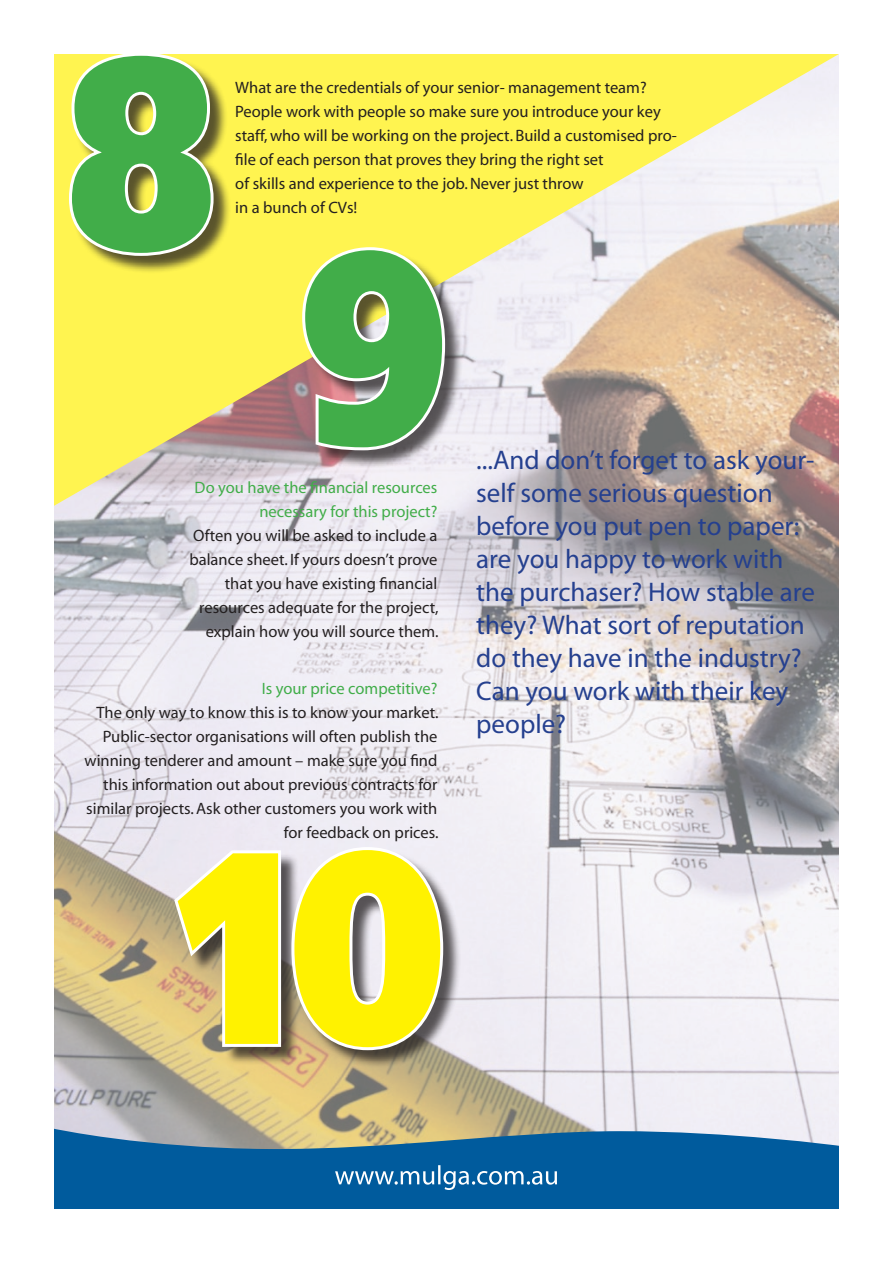
<style>
.page{position:relative;width:893px;height:1263px;background:#fff}
.page>*{position:absolute;margin:0;border:0;box-sizing:border-box;transform-origin:0 0}
.t1{font:900 273px "Frutiger";color:#41ad49;scale:.77 1}
.t2{font:900 273px "Frutiger";color:#fff200;scale:.77 1}
.t3{font:27px/33px "Myriad MM 400 600";color:#25408f}
.t4{font:16.5px/24px "Myriad MM 400 600";color:#231f20;text-align:right}
.t5{font:16.5px/24px "Myriad MM 400 600";color:#41ad49;text-align:right}
</style>
<div class="page">
<img style="left:54px;top:506px;width:785px;height:623px">
<svg style="left:54px;top:54px;width:785px;height:452px;background:#e8db8d"></svg>
<svg style="left:54px;top:1129px;width:785px;height:80px;background:#1e6a9e"></svg>
<div style="left:71px;top:55px;width:160px;height:218px;background:#231f20;opacity:.75"></div>
<svg style="left:66px;top:54px;width:151px;height:205px;background:#999357"></svg>
<div style="left:304px;top:249px;width:159px;height:219px;background:#231f20;opacity:.75"></div>
<svg style="left:299px;top:244px;width:149px;height:209px;background:#9a8f74"></svg>
<div style="left:176px;top:849px;width:284px;height:219px;background:#231f20;opacity:.75"></div>
<svg style="left:171px;top:844px;width:275px;height:209px;background:#97908a"></svg>
<svg style="left:335px;top:1165px;width:222px;height:25px;background:#327bb0"></svg>
<h1 class="t1" style="left:69px;top:-13px;width:188px">8</h1>
<p class="t4" style="left:235px;top:76px;width:443px;text-align:left">What are the credentials of your senior- management team?<br>People work with people so make sure you introduce your key staff, who will be working on the project. Build a customised pro&shy;file of each person that proves they bring the right set<br>of skills and experience to the job. Never just throw<br>in a bunch of CVs!</p>
<h1 class="t1" style="left:302px;top:182px;width:188px">9</h1>
<p class="t5" style="left:195px;top:476px;width:244px">Do you have the financial resources necessary for this project?</p>
<p class="t4" style="left:189px;top:524px;width:251px">Often you will be asked to include a balance sheet. If yours doesn’t prove that you have existing financial resources adequate for the project, explain how you will source them.</p>
<p class="t5" style="left:262px;top:677px;width:177px">Is your price competitive?</p>
<p class="t4" style="left:85px;top:701px;width:356px">The only way to know this is to know your market.<br>Public-sector organisations will often publish the winning tenderer and amount – make sure you find this information out about previous contracts for similar projects. Ask other customers you work with for feedback on prices.</p>
<h1 class="t2" style="left:180px;top:781px;width:345px">10</h1>
<h2 class="t3" style="left:476px;top:445px;width:340px">...And don’t forget to ask your&shy;self some serious question before you put pen to paper: are you happy to work with the purchaser? How stable are they? What sort of reputation do they have in the industry?<br>Can you work with their key people?</h2>
</div>
